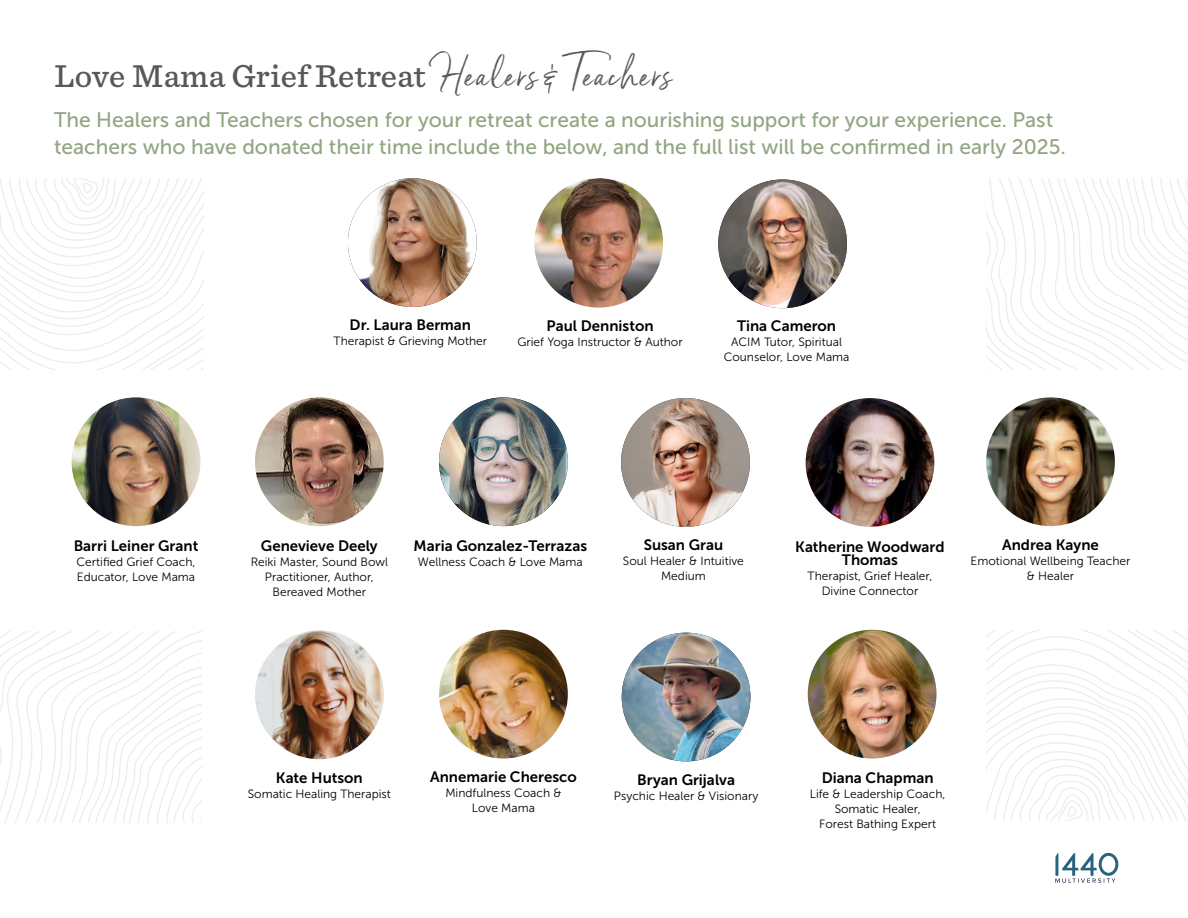
<style>
.page{position:relative;width:1188px;height:918px;background:#fff}
.page>*{position:absolute;margin:0;border:0;box-sizing:border-box;transform-origin:0 0}
.t1{font:500 33px "Sentinel";letter-spacing:.01em;color:#57585a}
.t2{font:21px/27px "Museo Sans 500";color:#93a581}
.t3{font:15px/13.5px "Museo Sans 700";color:#000;text-align:center}
.t4{font:12px/15px "Museo Sans 300";color:#000;text-align:center}
.s1{font-family:"Serendipity";font-weight:400;font-size:42px}
</style>
<div class="page">
<svg style="left:1055px;top:853px;width:63px;height:30px"></svg>
<img style="left:986px;top:397px;width:129px;height:129px;border-radius:64px">
<img style="left:622px;top:633px;width:128px;height:128px">
<img style="left:439px;top:630px;width:129px;height:129px;border-radius:64px">
<img style="left:255px;top:630px;width:129px;height:129px;border-radius:64px">
<img style="left:72px;top:397px;width:128px;height:129px;border-radius:64px">
<img style="left:808px;top:630px;width:129px;height:129px;border-radius:64px">
<img style="left:255px;top:397px;width:129px;height:129px;border-radius:64px">
<img style="left:348px;top:178px;width:129px;height:129px;border-radius:64px">
<img style="left:534px;top:178px;width:129px;height:130px;border-radius:65px">
<img style="left:718px;top:179px;width:129px;height:129px;border-radius:64px">
<img style="left:439px;top:397px;width:129px;height:129px;border-radius:64px">
<img style="left:621px;top:398px;width:129px;height:129px;border-radius:64px">
<img style="left:806px;top:398px;width:128px;height:129px;border-radius:64px">
<svg style="left:0;top:179px;width:204px;height:190px"></svg>
<svg style="left:987px;top:630px;width:201px;height:191px"></svg>
<svg style="left:987px;top:178px;width:201px;height:191px"></svg>
<svg style="left:0;top:631px;width:202px;height:191px"></svg>
<p class="t1" style="left:54px;top:51px;width:618px">Love Mama Grief Retreat <span class="s1">Healers &amp; Teachers</span></p>
<p class="t2" style="left:54px;top:107px;width:1013px">The Healers and Teachers chosen for your retreat create a nourishing support for your experience. Past teachers who have donated their time include the below, and the full list will be confirmed in early 2025.</p>
<p class="t3" style="left:350px;top:318px;width:123px">Dr. Laura Berman</p>
<p class="t4" style="left:334px;top:334px;width:155px">Therapist &amp; Grieving Mother</p>
<p class="t3" style="left:547px;top:319px;width:109px">Paul Denniston</p>
<p class="t4" style="left:517px;top:335px;width:167px">Grief Yoga Instructor &amp; Author</p>
<p class="t3" style="left:737px;top:320px;width:101px">Tina Cameron</p>
<p class="t4" style="left:724px;top:335px;width:127px">ACIM Tutor, Spiritual<br>Counselor, Love Mama</p>
<p class="t3" style="left:74px;top:539px;width:126px">Barri Leiner Grant</p>
<p class="t4" style="left:77px;top:554px;width:120px;text-align:left">Certified Grief Coach,<br>Educator, Love Mama</p>
<p class="t3" style="left:261px;top:539px;width:118px">Genevieve Deely</p>
<p class="t4" style="left:251px;top:554px;width:139px">Reiki Master, Sound Bowl<br>Practitioner, Author,</p>
<p class="t4" style="left:273px;top:584px;width:95px">Bereaved Mother</p>
<p class="t3" style="left:414px;top:539px;width:175px">Maria Gonzalez-Terrazas</p>
<p class="t4" style="left:418px;top:554px;width:166px">Wellness Coach &amp; Love Mama</p>
<p class="t3" style="left:644px;top:538px;width:81px">Susan Grau</p>
<p class="t4" style="left:623px;top:554px;width:122px">Soul Healer &amp; Intuitive<br>Medium</p>
<p class="t3" style="left:795px;top:540px;width:151px">Katherine Woodward<br>Thomas</p>
<p class="t4" style="left:808px;top:569px;width:126px">Therapist, Grief Healer,</p>
<p class="t4" style="left:822px;top:584px;width:98px">Divine Connector</p>
<p class="t3" style="left:1002px;top:538px;width:98px">Andrea Kayne</p>
<p class="t4" style="left:971px;top:554px;width:161px">Emotional Wellbeing Teacher &amp; Healer</p>
<p class="t3" style="left:276px;top:771px;width:88px">Kate Hutson</p>
<p class="t4" style="left:248px;top:787px;width:145px">Somatic Healing Therapist</p>
<p class="t3" style="left:430px;top:770px;width:148px">Annemarie Cheresco</p>
<p class="t4" style="left:445px;top:785px;width:118px">Mindfulness Coach &amp;</p>
<p class="t4" style="left:472px;top:800px;width:65px">Love Mama</p>
<p class="t3" style="left:637px;top:773px;width:99px">Bryan Grijalva</p>
<p class="t4" style="left:614px;top:788px;width:146px">Psychic Healer &amp; Visionary</p>
<p class="t3" style="left:822px;top:771px;width:113px">Diana Chapman</p>
<p class="t4" style="left:810px;top:786px;width:137px">Life &amp; Leadership Coach,<br>Somatic Healer,</p>
<p class="t4" style="left:819px;top:816px;width:118px">Forest Bathing Expert</p>
</div>
